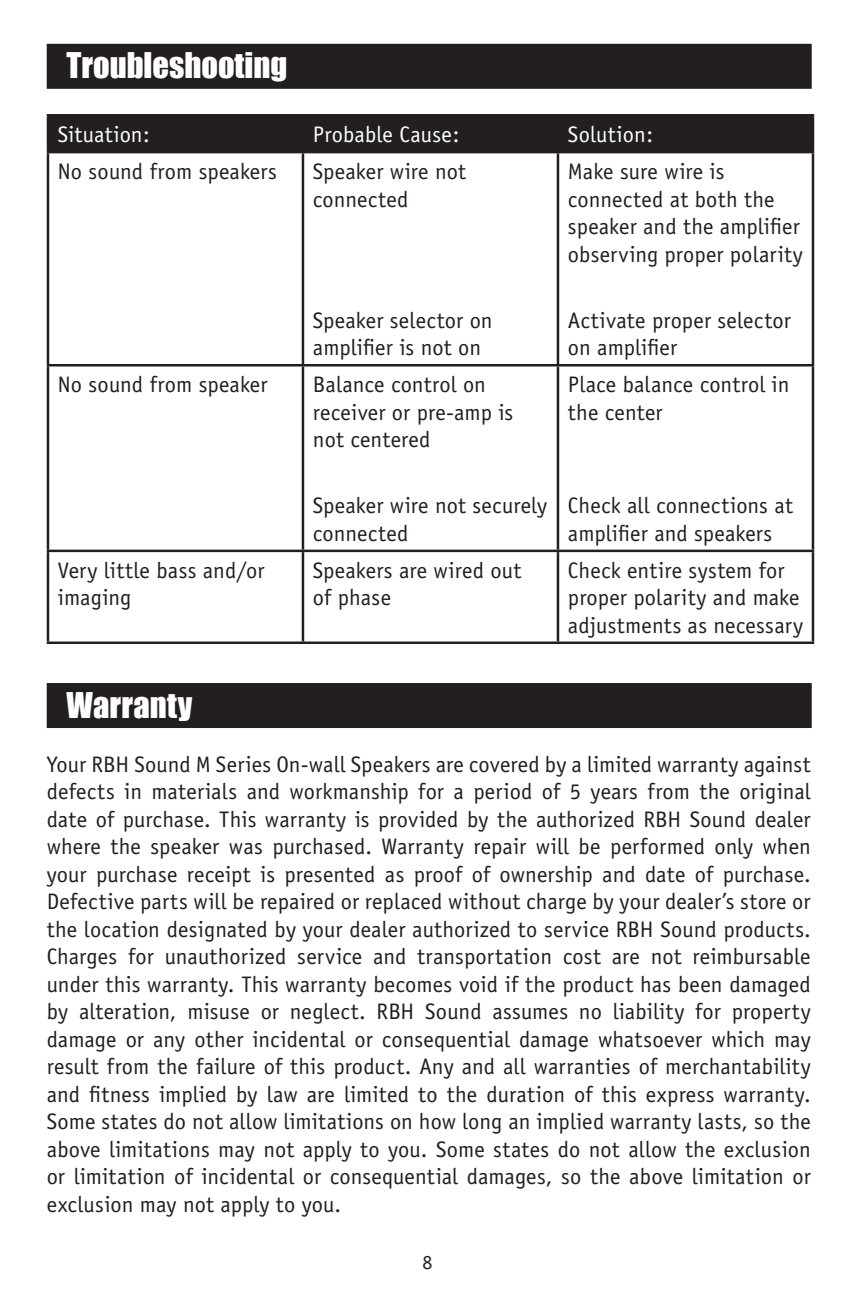
<style>
.page{position:relative;width:855px;height:1305px;background:#fff}
.page>*{position:absolute;margin:0;border:0;box-sizing:border-box;transform-origin:0 0}
.t1{font:32.5px "Impact";color:#fff}
.t2{font:22.5px/27.5px "Officina Sans";letter-spacing:.005em;color:#231f20}
.t3{font:22.5px "Officina Sans";letter-spacing:.01em;color:#fff}
.t4{font:20px "Officina Sans";color:#231f20}
</style>
<div class="page">
<div style="left:48px;top:45px;width:762px;height:43px;background:#231f20"></div>
<div style="left:47px;top:44px;width:765px;height:45px;border:2px solid #231f20"></div>
<div style="left:49px;top:117px;width:763px;height:34px;background:#231f20"></div>
<hr style="left:47px;top:114px;width:256px;height:3px;background:#231f20">
<hr style="left:47px;top:117px;width:2px;height:34px;background:#231f20">
<hr style="left:303px;top:114px;width:255px;height:3px;background:#231f20">
<hr style="left:302px;top:117px;width:2px;height:34px;background:#231f20">
<hr style="left:558px;top:114px;width:256px;height:3px;background:#231f20">
<hr style="left:557px;top:117px;width:2px;height:34px;background:#231f20">
<hr style="left:812px;top:117px;width:2px;height:34px;background:#231f20">
<hr style="left:47px;top:151px;width:256px;height:2px;background:#231f20">
<hr style="left:47px;top:153px;width:2px;height:211px;background:#231f20">
<hr style="left:303px;top:151px;width:255px;height:2px;background:#231f20">
<hr style="left:302px;top:153px;width:2px;height:211px;background:#231f20">
<hr style="left:558px;top:151px;width:256px;height:2px;background:#231f20">
<hr style="left:557px;top:153px;width:2px;height:211px;background:#231f20">
<hr style="left:812px;top:153px;width:2px;height:211px;background:#231f20">
<hr style="left:47px;top:364px;width:256px;height:3px;background:#231f20">
<hr style="left:47px;top:367px;width:2px;height:183px;background:#231f20">
<hr style="left:303px;top:364px;width:255px;height:3px;background:#231f20">
<hr style="left:302px;top:367px;width:2px;height:183px;background:#231f20">
<hr style="left:558px;top:364px;width:256px;height:3px;background:#231f20">
<hr style="left:557px;top:367px;width:2px;height:183px;background:#231f20">
<hr style="left:812px;top:367px;width:2px;height:183px;background:#231f20">
<hr style="left:47px;top:550px;width:256px;height:2px;background:#231f20">
<hr style="left:47px;top:552px;width:2px;height:90px;background:#231f20">
<hr style="left:303px;top:550px;width:255px;height:2px;background:#231f20">
<hr style="left:302px;top:552px;width:2px;height:90px;background:#231f20">
<hr style="left:558px;top:550px;width:256px;height:2px;background:#231f20">
<hr style="left:557px;top:552px;width:2px;height:90px;background:#231f20">
<hr style="left:812px;top:552px;width:2px;height:90px;background:#231f20">
<hr style="left:47px;top:642px;width:256px;height:2px;background:#231f20">
<hr style="left:303px;top:642px;width:255px;height:2px;background:#231f20">
<hr style="left:558px;top:642px;width:256px;height:2px;background:#231f20">
<div style="left:48px;top:684px;width:762px;height:43px;background:#231f20"></div>
<div style="left:47px;top:683px;width:765px;height:45px;border:2px solid #231f20"></div>
<h1 class="t1" style="left:66px;top:40px;width:222px">Troubleshooting</h1>
<p class="t3" style="left:58px;top:121px;width:94px">Situation:</p>
<p class="t3" style="left:313px;top:121px;width:148px">Probable Cause:</p>
<p class="t3" style="left:568px;top:121px;width:87px">Solution:</p>
<p class="t2" style="left:58px;top:158px;width:220px">No sound from speakers</p>
<p class="t2" style="left:313px;top:158px;width:155px">Speaker wire not connected</p>
<p class="t2" style="left:568px;top:158px;width:236px">Make sure wire is connected at both the speaker and the amplifier observing proper polarity</p>
<p class="t2" style="left:313px;top:306px;width:181px">Speaker selector on amplifier is not on</p>
<p class="t2" style="left:58px;top:371px;width:211px">No sound from speaker</p>
<p class="t2" style="left:313px;top:371px;width:202px">Balance control on receiver or pre-amp is not centered</p>
<p class="t2" style="left:313px;top:492px;width:236px">Speaker wire not securely connected</p>
<p class="t2" style="left:568px;top:306px;width:224px">Activate proper selector on amplifier</p>
<p class="t2" style="left:568px;top:371px;width:223px">Place balance control in the center</p>
<p class="t2" style="left:568px;top:492px;width:227px">Check all connections at amplifier and speakers</p>
<p class="t2" style="left:58px;top:556px;width:208px">Very little bass and/or imaging</p>
<p class="t2" style="left:313px;top:556px;width:210px">Speakers are wired out of phase</p>
<p class="t2" style="left:568px;top:556px;width:237px">Check entire system for proper polarity and make adjustments as necessary</p>
<h1 class="t1" style="left:66px;top:680px;width:128px">Warranty</h1>
<p class="t2" style="left:47px;top:750px;width:766px;text-align:justify">Your RBH Sound M Series On-wall Speakers are covered by a limited warranty against defects in materials and workmanship for a period of 5 years from the original date of purchase. This warranty is provided by the authorized RBH Sound dealer where the speaker was purchased. Warranty repair will be performed only when your purchase receipt is presented as proof of ownership and date of purchase.<br>Defective parts will be repaired or replaced without charge by your dealer’s store or the location designated by your dealer authorized to service RBH Sound products.<br>Charges for unauthorized service and transportation cost are not reimbursable under this warranty. This warranty becomes void if the product has been damaged by alteration, misuse or neglect. RBH Sound assumes no liability for property damage or any other incidental or consequential damage whatsoever which may result from the failure of this product. Any and all warranties of merchantability and fitness implied by law are limited to the duration of this express warranty.<br>Some states do not allow limitations on how long an implied warranty lasts, so the above limitations may not apply to you. Some states do not allow the exclusion or limitation of incidental or consequential damages, so the above limitation or exclusion may not apply to you.</p>
<p class="t4" style="left:422px;top:1251px;width:11px">8</p>
</div>
